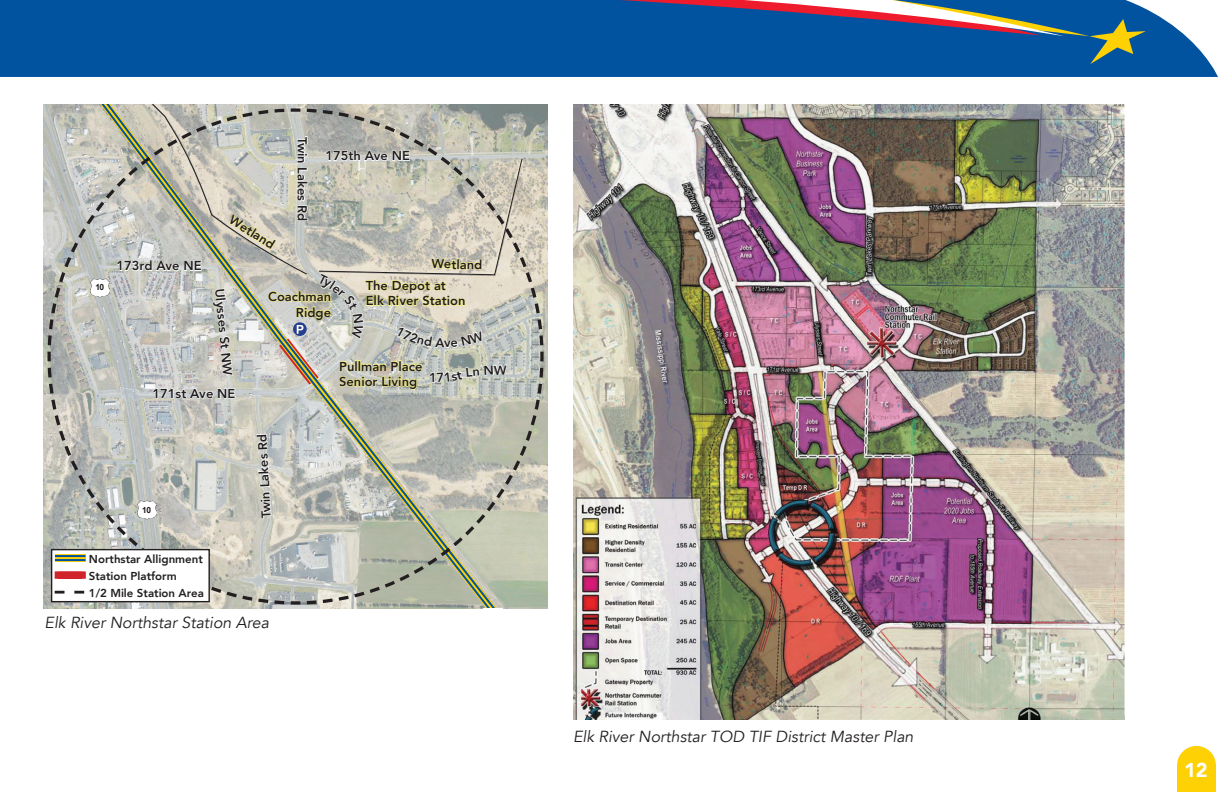
<style>
.page{position:relative;width:1224px;height:792px;background:#fff}
.page>*{position:absolute;margin:0;border:0;box-sizing:border-box;transform-origin:0 0}
.t1{font:900 20px "Avenir";color:#fff}
.t2{font:italic 16px "Avenir";color:#231f20}
.t3{font:800 13px "Avenir";color:#231f20}
.t4{font:800 11.4px "Avenir";color:#231f20}
.t5{font:700 8.4px "Arial";color:#231f20}
</style>
<div class="page">
<svg style="left:0;top:0;width:1218px;height:77px;background:#1e67ab"></svg>
<svg style="left:31px;top:0;width:1115px;height:64px;background:#15589c"></svg>
<div style="left:1177px;top:765px;width:39px;height:27px;background:#fed105"></div>
<div style="left:1177px;top:746px;width:39px;height:39px;background:#fed105;border-radius:50%"></div>
<img style="left:573px;top:104px;width:552px;height:616px">
<svg style="left:46px;top:107px;width:499px;height:499px;background:#bbbdb3"></svg>
<div style="left:52px;top:550px;width:157px;height:52px;background:#fff"></div>
<div style="left:51px;top:549px;width:159px;height:53px;border:1px solid #231f20"></div>
<svg style="left:55px;top:591px;width:29px;height:3px"></svg>
<div style="left:55px;top:571px;width:31px;height:8px;border:7px solid #d1232a"></div>
<div style="left:55px;top:554px;width:31px;height:8px;background:#f5cc0a"></div>
<hr style="left:55px;top:555px;width:30px;height:2px;background:#0153a0">
<hr style="left:55px;top:559px;width:30px;height:2px;background:#0153a0">
<svg style="left:116px;top:104px;width:407px;height:416px;background:#c3c3b8"></svg>
<p class="t5" style="left:95px;top:282px;width:10px">10</p>
<p class="t3" style="left:117px;top:256px;width:87px">173rd Ave NE</p>
<p class="t3" style="left:236px;top:210px;width:52px;rotate:32deg">Wetland</p>
<p class="t3" style="left:313px;top:137px;width:86px;rotate:90deg">Twin Lakes Rd</p>
<p class="t3" style="left:325px;top:146px;width:86px">175th Ave NE</p>
<p class="t3" style="left:432px;top:254px;width:52px;rotate:1deg">Wetland</p>
<p class="t3" style="left:230px;top:288px;width:89px;rotate:85deg">Ulysses St NW</p>
<p class="t3" style="left:153px;top:383px;width:84px">171st Ave NE</p>
<p class="t3" style="left:268px;top:286px;width:64px">Coachman</p>
<p class="t3" style="left:296px;top:302px;width:37px">Ridge</p>
<p class="t3" style="left:366px;top:275px;width:82px">The Depot at</p>
<p class="t3" style="left:366px;top:291px;width:101px">Elk River Station</p>
<p class="t3" style="left:339px;top:356px;width:85px">Pullman Place</p>
<p class="t3" style="left:339px;top:371px;width:80px">Senior Living</p>
<p class="t3" style="left:429px;top:367px;width:9px">1</p>
<p class="t5" style="left:142px;top:504px;width:10px">10</p>
<p class="t3" style="left:256px;top:519px;width:86px;rotate:-93deg">Twin Lakes Rd</p>
<p class="t4" style="left:89px;top:550px;width:115px">Northstar Allignment</p>
<p class="t4" style="left:89px;top:567px;width:90px">Station Platform</p>
<p class="t4" style="left:89px;top:584px;width:117px">1/2 Mile Station Area</p>
<p class="t2" style="left:45px;top:613px;width:226px">Elk River Northstar Station Area</p>
<p class="t2" style="left:573px;top:727px;width:342px">Elk River Northstar TOD TIF District Master Plan</p>
<p class="t1" style="left:1184px;top:753px;width:25px">12</p>
</div>
